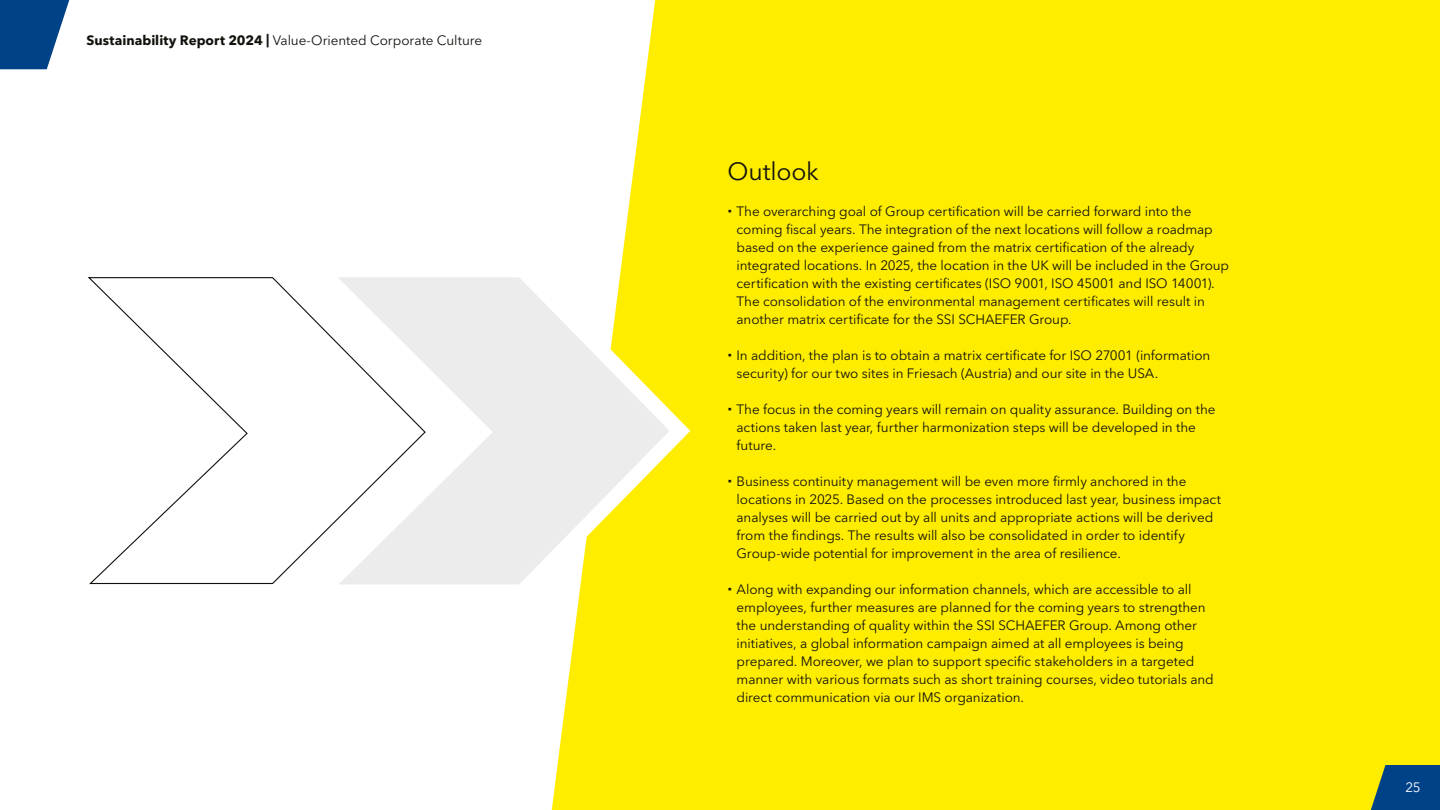
<style>
.page{position:relative;width:1440px;height:810px;background:#fff}
.page>*{position:absolute;margin:0;border:0;box-sizing:border-box;transform-origin:0 0}
.t1{font:24.75px "Avenir Next W1 G";letter-spacing:-.005em;color:#12120d}
.t2{font:13.5px/18px "Avenir Next W1 G";letter-spacing:-.005em;color:#12120d}
.t3{font:13.5px "Avenir Next W1 G";color:#fff}
.s1{font-weight:700}
</style>
<div class="page">
<svg style="left:0;top:0;width:69px;height:69px"></svg>
<div style="left:552px;top:0;width:888px;height:810px;background:#ffed00"></div>
<svg style="left:427px;top:249px;width:274px;height:364px"></svg>
<svg style="left:87px;top:277px;width:340px;height:308px"></svg>
<svg style="left:1369px;top:765px;width:71px;height:45px;background:#205775"></svg>
<p class="t2" style="left:87px;top:31px;width:397px"><span class="s1">Sustainability Report 2024 |</span> Value-Oriented Corporate Culture</p>
<h1 class="t1" style="left:728px;top:157px;width:93px">Outlook</h1>
<p class="t2" style="left:737px;top:202px;width:494px">The overarching goal of Group certification will be carried forward into the coming fiscal years. The integration of the next locations will follow a roadmap based on the experience gained from the matrix certification of the already integrated locations. In 2025, the location in the UK will be included in the Group certification with the existing certificates (ISO 9001, ISO 45001 and ISO 14001).<br>The consolidation of the environmental management certificates will result in another matrix certificate for the SSI SCHAEFER Group.</p>
<p class="t2" style="left:737px;top:346px;width:475px">In addition, the plan is to obtain a matrix certificate for ISO 27001 (information security) for our two sites in Friesach (Austria) and our site in the USA.</p>
<p class="t2" style="left:737px;top:400px;width:481px">The focus in the coming years will remain on quality assurance. Building on the actions taken last year, further harmonization steps will be developed in the future.</p>
<p class="t2" style="left:737px;top:472px;width:486px">Business continuity management will be even more firmly anchored in the locations in 2025. Based on the processes introduced last year, business impact analyses will be carried out by all units and appropriate actions will be derived from the findings. The results will also be consolidated in order to identify Group-wide potential for improvement in the area of resilience.</p>
<p class="t2" style="left:737px;top:580px;width:479px">Along with expanding our information channels, which are accessible to all employees, further measures are planned for the coming years to strengthen the understanding of quality within the SSI SCHAEFER Group. Among other initiatives, a global information campaign aimed at all employees is being prepared. Moreover, we plan to support specific stakeholders in a targeted manner with various formats such as short training courses, video tutorials and direct communication via our IMS organization.</p>
<p class="t3" style="left:1405px;top:779px;width:17px">25</p>
</div>
